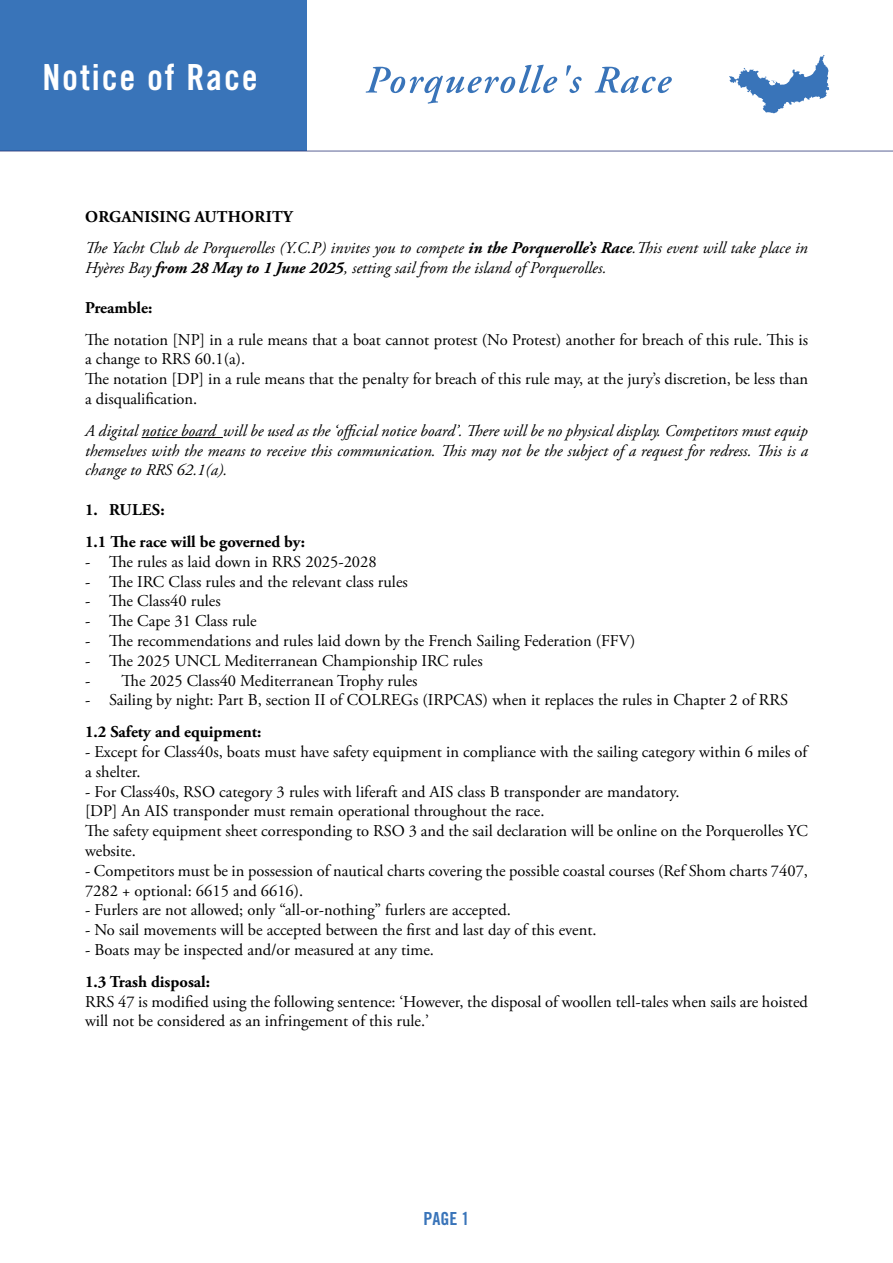
<style>
.page{position:relative;width:893px;height:1263px;background:#fff}
.page>*{position:absolute;margin:0;border:0;box-sizing:border-box;transform-origin:0 0}
.t1{font:36px "Trade Gothic LT Std Bd Cn 20";letter-spacing:.05em;color:#fff}
.t2{font:18px "Trade Gothic LT Std Bd Cn 20";color:#3974b9}
.t3{font:16.5px/19.8px "Adobe Garamond Pro";color:#000}
.t4{font:italic 16.5px/19.8px "Adobe Garamond Pro";color:#000}
.t5{font:700 16.5px/31.8px "Adobe Garamond Pro";color:#000}
.s1{font-weight:700;font-style:normal}
.s2{font-weight:700}
</style>
<div class="page">
<svg style="left:366px;top:65px;width:191px;height:39px"></svg>
<svg style="left:566px;top:65px;width:16px;height:28px"></svg>
<svg style="left:595px;top:67px;width:77px;height:26px"></svg>
<div style="left:0;top:0;width:306px;height:150px;background:#3974b9"></div>
<hr style="left:0;top:150px;width:893px;height:2px;background:#232d71">
<svg style="left:729px;top:55px;width:100px;height:59px"></svg>
<hr style="left:142px;top:437px;width:81px;height:1px;background:#000">
<h1 class="t1" style="left:43px;top:55px;width:217px">Notice of Race</h1>
<p class="t4" style="left:85px;top:201px;width:724px;line-height:31.8px"><span class="s1">ORGANISING AUTHORITY<br></span>The Yacht Club de Porquerolles (Y.C.P) invites you to compete <span class="s2">in the Porquerolle’s Race</span>.This event will take place in</p>
<p class="t4" style="left:85px;top:259px;width:523px">Hyères Bay <span class="s2">from 28 May to 1 June 2025</span>, setting sail from the island of Porquerolles.</p>
<p class="t5" style="left:85px;top:292px;width:69px">Preamble:</p>
<p class="t3" style="left:85px;top:330px;width:724px">The notation [NP] in a rule means that a boat cannot protest (No Protest) another for breach of this rule. This is a change to RRS 60.1(a).<br>The notation [DP] in a rule means that the penalty for breach of this rule may, at the jury’s discretion, be less than a disqualification.</p>
<p class="t4" style="left:85px;top:421px;width:724px;text-align:justify">A digital notice board will be used as the ‘official notice board’. There will be no physical display. Competitors must equip themselves with the means to receive this communication. This may not be the subject of a request for redress. This is a change to RRS 62.1(a).</p>
<p class="t5" style="left:85px;top:494px;width:221px">1. RULES:<br>1.1 The race will be governed by:</p>
<p class="t3" style="left:85px;top:552px;width:293px">- The rules as laid down in RRS 2025-2028</p>
<p class="t3" style="left:85px;top:572px;width:324px">- The IRC Class rules and the relevant class rules</p>
<p class="t3" style="left:85px;top:592px;width:137px">- The Class40 rules</p>
<p class="t3" style="left:85px;top:611px;width:173px">- The Cape 31 Class rule</p>
<p class="t3" style="left:85px;top:631px;width:552px">- The recommendations and rules laid down by the French Sailing Federation (FFV)</p>
<p class="t3" style="left:85px;top:651px;width:399px">- The 2025 UNCL Mediterranean Championship IRC rules</p>
<p class="t3" style="left:85px;top:671px;width:334px">- The 2025 Class40 Mediterranean Trophy rules</p>
<p class="t3" style="left:85px;top:691px;width:705px">- Sailing by night: Part B, section II of COLREGs (IRPCAS) when it replaces the rules in Chapter 2 of RRS</p>
<p class="t5" style="left:85px;top:716px;width:178px">1.2 Safety and equipment:</p>
<p class="t3" style="left:85px;top:742px;width:724px">- Except for Class40s, boats must have safety equipment in compliance with the sailing category within 6 miles of a shelter.</p>
<p class="t3" style="left:85px;top:782px;width:724px">- For Class40s, RSO category 3 rules with liferaft and AIS class B transponder are mandatory.<br>[DP] An AIS transponder must remain operational throughout the race.<br>The safety equipment sheet corresponding to RSO 3 and the sail declaration will be online on the Porquerolles YC website.</p>
<p class="t3" style="left:85px;top:861px;width:724px">- Competitors must be in possession of nautical charts covering the possible coastal courses (Ref Shom charts 7407,<br>7282 + optional: 6615 and 6616).</p>
<p class="t3" style="left:85px;top:901px;width:427px">- Furlers are not allowed; only “all-or-nothing” furlers are accepted.</p>
<p class="t3" style="left:85px;top:920px;width:513px">- No sail movements will be accepted between the first and last day of this event.</p>
<p class="t3" style="left:85px;top:940px;width:350px">- Boats may be inspected and/or measured at any time.</p>
<p class="t5" style="left:85px;top:966px;width:127px">1.3 Trash disposal:</p>
<p class="t3" style="left:85px;top:992px;width:724px">RRS 47 is modified using the following sentence: ‘However, the disposal of woollen tell-tales when sails are hoisted will not be considered as an infringement of this rule.’</p>
<p class="t2" style="left:423px;top:1207px;width:47px">PAGE 1</p>
</div>
